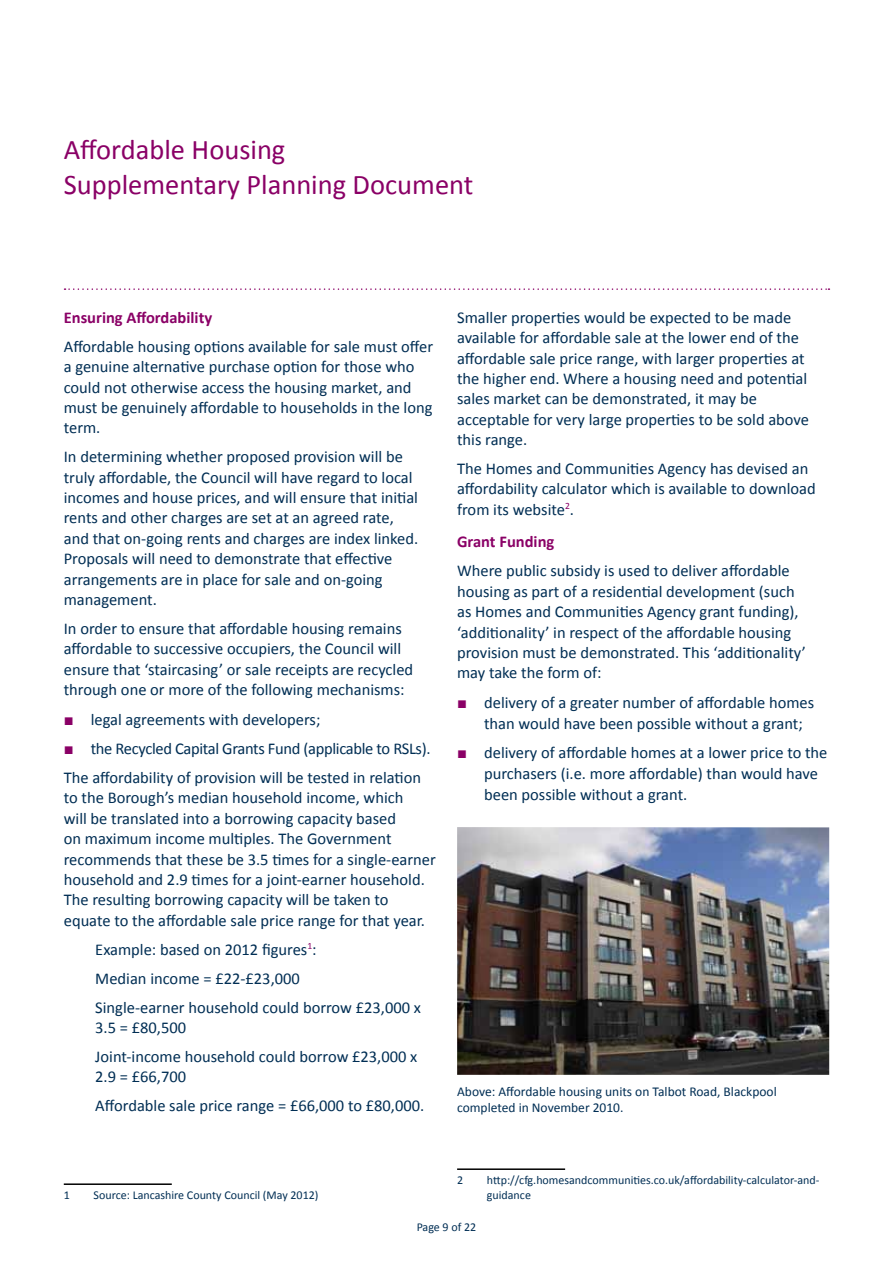
<style>
.page{position:relative;width:893px;height:1263px;background:#fff}
.page>*{position:absolute;margin:0;border:0;box-sizing:border-box;transform-origin:0 0}
.t1{font:28.5px/34.2px "Calibri";color:#8a0066}
.t2{font:16.5px/20.4px "Calibri";color:#002e54}
.t3{font:700 16.5px "Calibri";color:#8a0066}
.t4{font:13.5px/16.5px "Calibri";color:#002e54}
.t5{font:12px/15px "Calibri";color:#002e54}
.s1{font-family:"Arial";color:#8a0066}
</style>
<div class="page">
<svg style="left:65px;top:288px;width:764px;height:2px"></svg>
<hr style="left:457px;top:1168px;width:108px;height:2px;background:#000">
<hr style="left:64px;top:1183px;width:108px;height:2px;background:#000">
<img style="left:457px;top:827px;width:372px;height:248px">
<h1 class="t1" style="left:64px;top:132px;width:411px">Affordable Housing<br>Supplementary Planning Document</h1>
<p class="t3" style="left:64px;top:307px;width:150px">Ensuring Affordability</p>
<p class="t2" style="left:64px;top:335px;width:371px">Affordable housing options available for sale must offer a genuine alternative purchase option for those who could not otherwise access the housing market, and must be genuinely affordable to households in the long term.</p>
<p class="t2" style="left:64px;top:446px;width:356px">In determining whether proposed provision will be truly affordable, the Council will have regard to local incomes and house prices, and will ensure that initial rents and other charges are set at an agreed rate, and that on-going rents and charges are index linked.<br>Proposals will need to demonstrate that effective arrangements are in place for sale and on-going management.</p>
<p class="t2" style="left:64px;top:617px;width:351px">In order to ensure that affordable housing remains affordable to successive occupiers, the Council will ensure that ‘staircasing’ or sale receipts are recycled through one or more of the following mechanisms:</p>
<p class="t2" style="left:64px;top:708px;width:258px"><span class="s1">■</span> legal agreements with developers;</p>
<p class="t2" style="left:64px;top:733px;width:368px;line-height:29px"><span class="s1">■</span> the Recycled Capital Grants Fund (applicable to RSLs).<br>The affordability of provision will be tested in relation</p>
<p class="t2" style="left:64px;top:787px;width:374px">to the Borough’s median household income, which<br>will be translated into a borrowing capacity based<br>on maximum income multiples. The Government recommends that these be 3.5 times for a single-earner household and 2.9 times for a joint-earner household.<br>The resulting borrowing capacity will be taken to equate to the affordable sale price range for that year.</p>
<p class="t2" style="left:95px;top:934px;width:327px;line-height:29px">Example: based on 2012 figures<sup>1</sup>:<br>Median income = £22-£23,000<br>Single-earner household could borrow £23,000 x</p>
<p class="t2" style="left:95px;top:1012px;width:324px;line-height:29px">3.5 = £80,500<br>Joint-income household could borrow £23,000 x</p>
<p class="t2" style="left:95px;top:1061px;width:331px;line-height:29px">2.9 = £66,700<br>Affordable sale price range = £66,000 to £80,000.</p>
<p class="t2" style="left:457px;top:306px;width:353px">Smaller properties would be expected to be made available for affordable sale at the lower end of the affordable sale price range, with larger properties at the higher end. Where a housing need and potential sales market can be demonstrated, it may be acceptable for very large properties to be sold above this range.</p>
<p class="t2" style="left:457px;top:458px;width:360px">The Homes and Communities Agency has devised an affordability calculator which is available to download from its website<sup>2</sup>.</p>
<p class="t3" style="left:457px;top:532px;width:99px">Grant Funding</p>
<p class="t2" style="left:457px;top:560px;width:350px">Where public subsidy is used to deliver affordable housing as part of a residential development (such as Homes and Communities Agency grant funding), ‘additionality’ in respect of the affordable housing provision must be demonstrated. This ‘additionality’ may take the form of:</p>
<p class="t2" style="left:484px;top:691px;width:332px;line-height:21px;text-indent:-27px"><span class="s1">■</span> delivery of a greater number of affordable homes than would have been possible without a grant;</p>
<p class="t2" style="left:484px;top:742px;width:345px;line-height:21px;text-indent:-27px"><span class="s1">■</span> delivery of affordable homes at a lower price to the purchasers (i.e. more affordable) than would have been possible without a grant.</p>
<p class="t4" style="left:457px;top:1082px;width:321px">Above: Affordable housing units on Talbot Road, Blackpool completed in November 2010.</p>
<p class="t5" style="left:64px;top:1187px;width:8px">1</p>
<p class="t5" style="left:94px;top:1187px;width:226px">Source: Lancashire County Council (May 2012)</p>
<p class="t5" style="left:457px;top:1172px;width:8px">2</p>
<p class="t5" style="left:487px;top:1172px;width:334px">http://cfg.homesandcommunities.co.uk/affordability-calculator-and&shy;guidance</p>
<p class="t5" style="left:417px;top:1219px;width:61px">Page 9 of 22</p>
</div>
